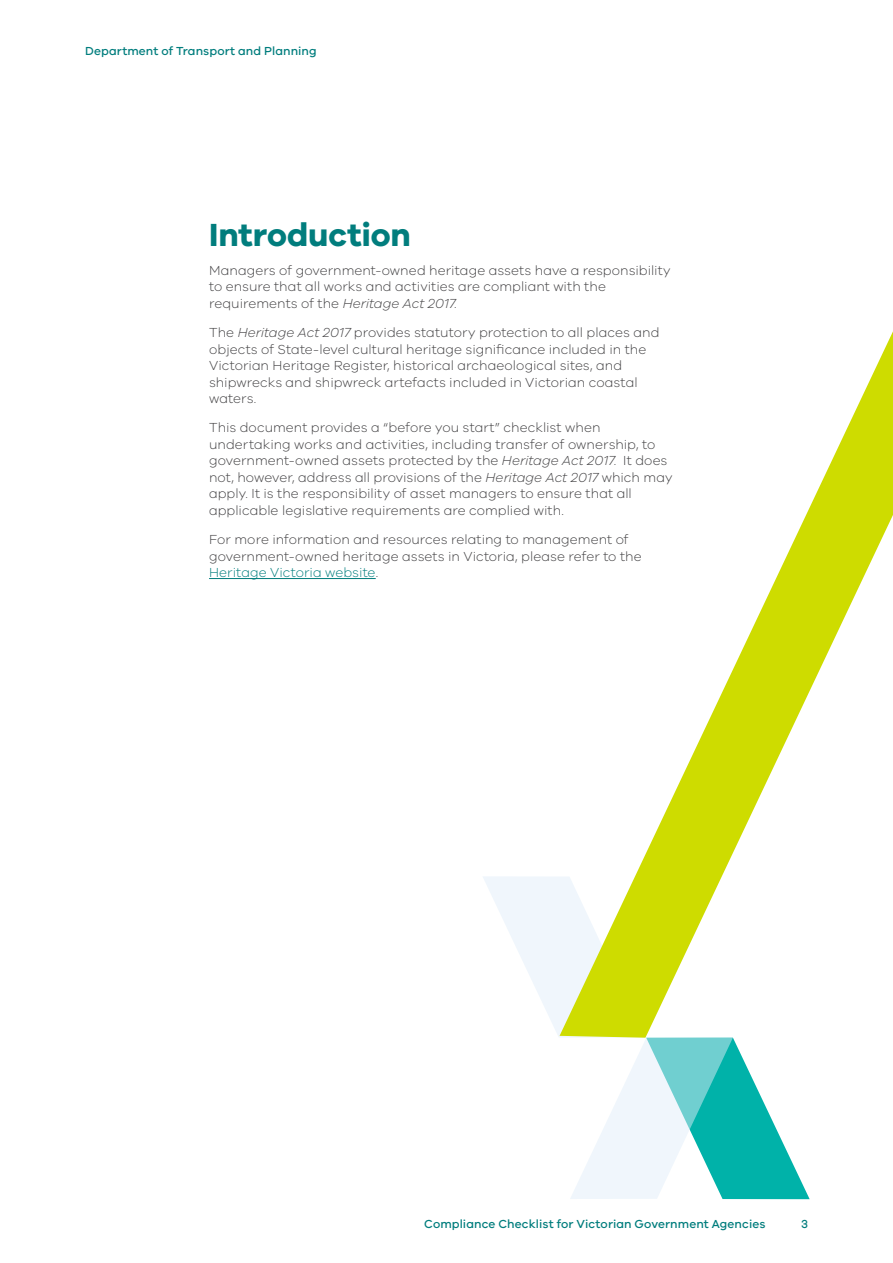
<style>
.page{position:relative;width:893px;height:1263px;background:#fff}
.page>*{position:absolute;margin:0;border:0;box-sizing:border-box;transform-origin:0 0}
.t1{font:700 33px "VIC";letter-spacing:-.005em;color:#017d7d}
.t2{font:300 13.5px/16.5px "VIC";letter-spacing:.005em;color:#414042}
.t3{font:500 12px "VIC";letter-spacing:.01em;color:#017d7d}
.s1{font-style:italic}
.s2{color:#017d7d}
</style>
<div class="page">
<hr style="left:209px;top:578px;width:167px;height:1px;background:#017d7d">
<svg style="left:483px;top:877px;width:327px;height:322px"></svg>
<svg style="left:559px;top:331px;width:334px;height:707px"></svg>
<p class="t3" style="left:85px;top:43px;width:233px">Department of Transport and Planning</p>
<h1 class="t1" style="left:209px;top:214px;width:203px">Introduction</h1>
<p class="t2" style="left:209px;top:262px;width:463px">Managers of government-owned heritage assets have a responsibility to ensure that all works and activities are compliant with the requirements of the <span class="s1">Heritage Act 2017.</span></p>
<p class="t2" style="left:209px;top:324px;width:452px">The <span class="s1">Heritage Act 2017</span> provides statutory protection to all places and objects of State-level cultural heritage signifcance included in the Victorian Heritage Register, historical archaeological sites, and shipwrecks and shipwreck artefacts included in Victorian coastal waters.</p>
<p class="t2" style="left:209px;top:419px;width:465px">This document provides a “before you start” checklist when undertaking works and activities, including transfer of ownership, to government-owned assets protected by the <span class="s1">Heritage Act 2017</span>. It does not, however, address all provisions of the <span class="s1">Heritage Act 2017</span> which may apply. It is the responsibility of asset managers to ensure that all applicable legislative requirements are complied with.</p>
<p class="t2" style="left:209px;top:531px;width:434px">For more information and resources relating to management of government-owned heritage assets in Victoria, please refer to the<br><span class="s2">Heritage Victoria website</span>.</p>
<p class="t3" style="left:424px;top:1217px;width:343px">Compliance Checklist for Victorian Government Agencies</p>
<p class="t3" style="left:801px;top:1217px;width:8px">3</p>
</div>
